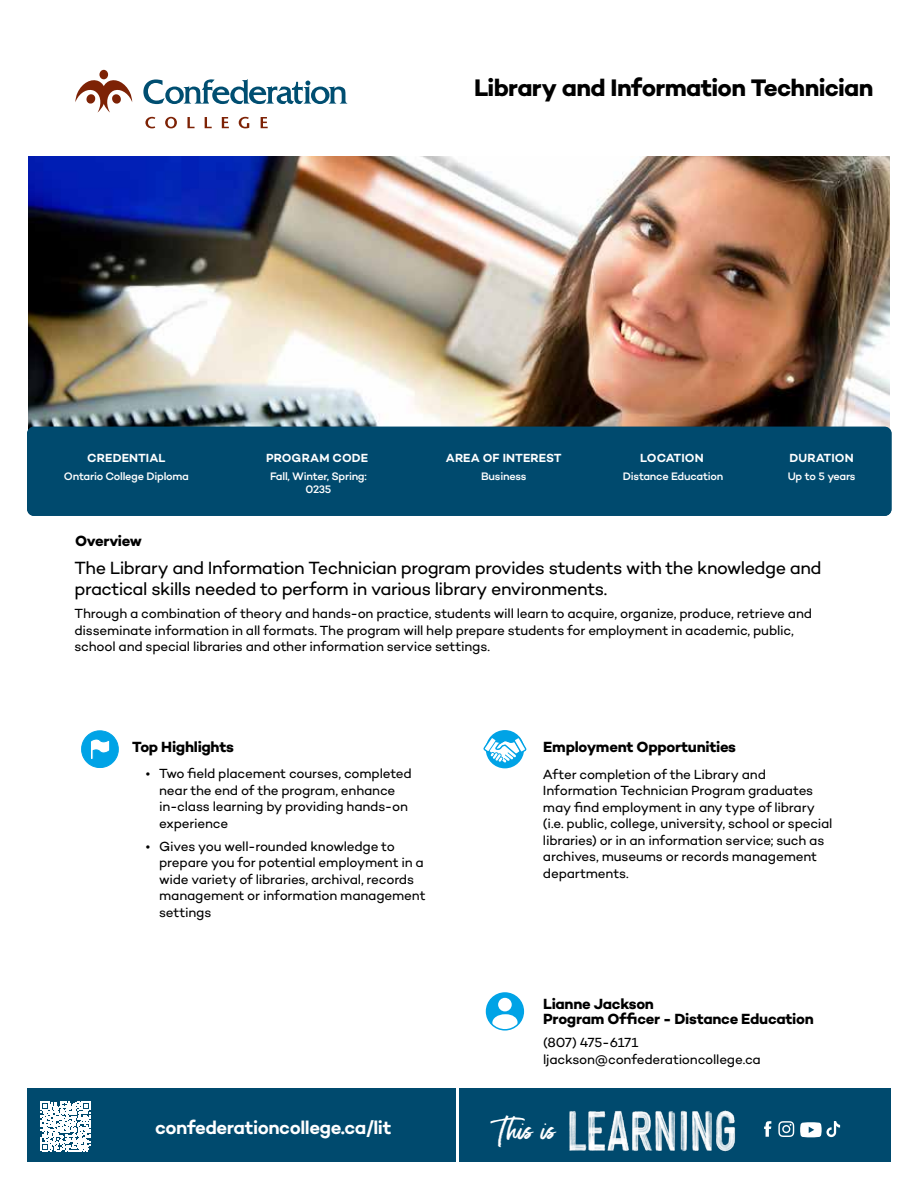
<style>
.page{position:relative;width:918px;height:1188px;background:#fff}
.page>*{position:absolute;margin:0;border:0;box-sizing:border-box;transform-origin:0 0}
.t1{font:30.3px "Moonstone";color:#fff}
.t2{font:700 24.3px "Campton";letter-spacing:-.03em;color:#000}
.t3{font:600 18.9px "Campton";letter-spacing:-.025em;color:#fff}
.t4{font:18px/21.6px "Campton";letter-spacing:-.03em;color:#000}
.t5{font:700 15px/15.9px "Campton";letter-spacing:-.02em;color:#000}
.t6{font:13.5px/16.5px "Campton";letter-spacing:-.015em;color:#000}
.t7{font:600 12px "Campton";letter-spacing:.01em;color:#fff}
.t8{font:500 11.1px/13.4px "Campton";letter-spacing:-.025em;color:#fff;text-align:center}
</style>
<div class="page">
<svg style="left:143px;top:79px;width:205px;height:25px"></svg>
<div style="left:99px;top:70px;width:9px;height:9px;background:#7d2205;border-radius:50%"></div>
<svg style="left:75px;top:78px;width:57px;height:35px"></svg>
<svg style="left:145px;top:117px;width:10px;height:11px"></svg>
<svg style="left:165px;top:117px;width:12px;height:11px"></svg>
<svg style="left:187px;top:117px;width:8px;height:11px"></svg>
<svg style="left:205px;top:117px;width:7px;height:11px"></svg>
<svg style="left:222px;top:117px;width:7px;height:11px"></svg>
<svg style="left:239px;top:117px;width:10px;height:11px"></svg>
<svg style="left:261px;top:117px;width:7px;height:11px"></svg>
<div style="left:487px;top:993px;width:36px;height:37px;background:#00a3e6;border-radius:50%"></div>
<div style="left:498px;top:998px;width:14px;height:13px;background:#fff;border-radius:50%"></div>
<svg style="left:492px;top:1014px;width:26px;height:16px"></svg>
<div style="left:486px;top:992px;width:38px;height:39px;border:2px solid #00a3e6;border-radius:50%"></div>
<img style="left:28px;top:157px;width:862px;height:273px">
<div style="left:487px;top:731px;width:36px;height:37px;background:#00a3e6;border-radius:50%"></div>
<div style="left:486px;top:730px;width:38px;height:38px;border:2px solid #00a3e6;border-radius:50%"></div>
<svg style="left:484px;top:737px;width:42px;height:27px"></svg>
<svg style="left:82px;top:731px;width:36px;height:37px"></svg>
<div style="left:27px;top:1089px;width:864px;height:73px;background:#004a6e"></div>
<hr style="left:456px;top:1087px;width:3px;height:79px;background:#fff">
<img style="left:569px;top:1110px;width:167px;height:42px">
<svg style="left:41px;top:1102px;width:49px;height:49px"></svg>
<svg style="left:764px;top:1121px;width:7px;height:16px"></svg>
<svg style="left:778px;top:1121px;width:16px;height:16px"></svg>
<svg style="left:800px;top:1121px;width:40px;height:16px"></svg>
<div style="left:27px;top:427px;width:865px;height:89px;background:#004a6e;border-radius:7px"></div>
<h2 class="t2" style="left:474px;top:72px;width:401px">Library and Information Technician</h2>
<p class="t7" style="left:87px;top:450px;width:80px">CREDENTIAL</p>
<p class="t8" style="left:64px;top:469px;width:127px">Ontario College Diploma</p>
<p class="t5" style="left:75px;top:533px;width:68px">Overview</p>
<p class="t7" style="left:266px;top:450px;width:104px">PROGRAM CODE</p>
<p class="t8" style="left:270px;top:469px;width:98px">Fall, Winter, Spring:<br>0235</p>
<p class="t7" style="left:446px;top:450px;width:117px">AREA OF INTEREST</p>
<p class="t8" style="left:481px;top:469px;width:47px">Business</p>
<p class="t7" style="left:640px;top:450px;width:65px">LOCATION</p>
<p class="t8" style="left:623px;top:469px;width:102px">Distance Education</p>
<p class="t7" style="left:790px;top:450px;width:66px">DURATION</p>
<p class="t8" style="left:788px;top:469px;width:69px">Up to 5 years</p>
<h3 class="t4" style="left:75px;top:557px;width:749px">The Library and Information Technician program provides students with the knowledge and practical skills needed to perform in various library environments.</h3>
<p class="t6" style="left:75px;top:605px;width:739px">Through a combination of theory and hands-on practice, students will learn to acquire, organize, produce, retrieve and disseminate information in all formats. The program will help prepare students for employment in academic, public, school and special libraries and other information service settings.</p>
<p class="t5" style="left:132px;top:739px;width:103px">Top Highlights</p>
<p class="t5" style="left:543px;top:739px;width:194px">Employment Opportunities</p>
<p class="t6" style="left:543px;top:766px;width:291px">After completion of the Library and Information Technician Program graduates may find employment in any type of library (i.e. public, college, university, school or special libraries) or in an information service; such as archives, museums or records management departments.</p>
<p class="t6" style="left:159px;top:765px;width:254px;text-indent:-14px">• Two field placement courses, completed near the end of the program, enhance in-class learning by providing hands-on experience</p>
<p class="t6" style="left:159px;top:838px;width:268px;text-indent:-14px">• Gives you well-rounded knowledge to prepare you for potential employment in a wide variety of libraries, archival, records management or information management settings</p>
<p class="t5" style="left:543px;top:995px;width:272px">Lianne Jackson<br>Program Officer - Distance Education</p>
<p class="t6" style="left:543px;top:1034px;width:219px">(807) 475-6171 ljackson@confederationcollege.ca</p>
<h3 class="t3" style="left:155px;top:1116px;width:238px">confederationcollege.ca/lit</h3>
<h1 class="t1" style="left:499px;top:1110px;width:59px">This is</h1>
</div>
